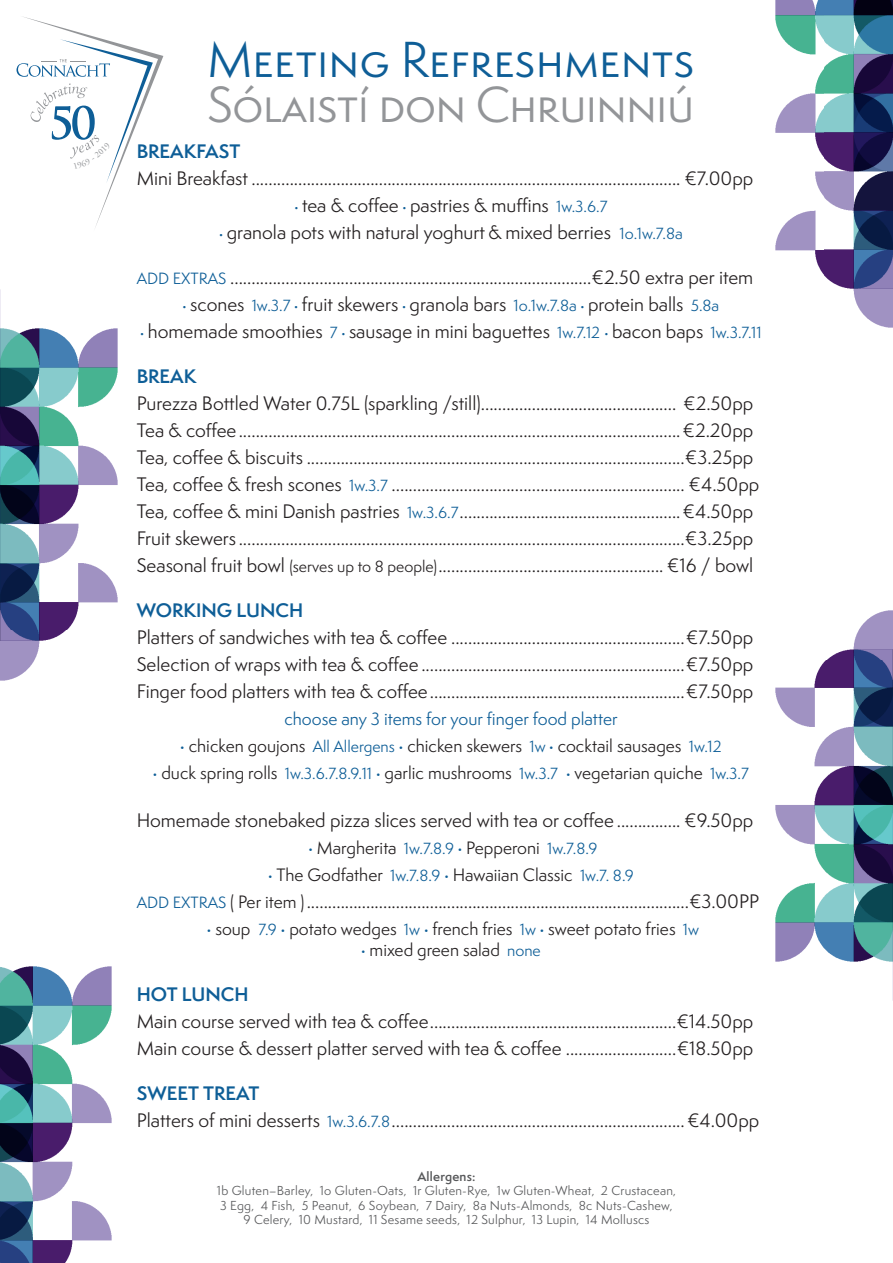
<style>
.page{position:relative;width:893px;height:1263px;background:#fff}
.page>*{position:absolute;margin:0;border:0;box-sizing:border-box;transform-origin:0 0}
.t1{font:46.5px "Semplicita Pro";letter-spacing:-.02em;color:#939598}
.t2{font:46.5px "Semplicita Pro";color:#0e5e97}
.t3{font:18px "Semplicita Pro";color:#231f20}
.t4{font:600 18px "Semplicita Pro";color:#0e5e97}
.t5{font:16.5px "Semplicita Pro";color:#231f20}
.t6{font:16.5px "Semplicita Pro";color:#0e5e97}
.t7{font:12px "Semplicita Pro";letter-spacing:.02em;color:#57585a}
.t8{font:600 12px "Semplicita Pro";letter-spacing:.02em;color:#57585a}
.s1{font-family:"Mrs Eaves OT";font-size:15px;color:#0e5e97}
.s2{font-size:15px;color:#0e5e97}
.s3{font-size:15px}
.s4{font-family:"Mrs Eaves OT";color:#0e5e97}
.s5{font-size:15px;color:#0c5e99}
.s6{font-size:16.5px}
</style>
<div class="page">
<img style="left:776px;top:660px;width:117px;height:341px">
<img style="left:827px;top:610px;width:66px;height:50px">
<img style="left:823px;top:0;width:70px;height:328px">
<img style="left:776px;top:0;width:47px;height:274px">
<img style="left:0;top:966px;width:111px;height:297px">
<img style="left:0;top:290px;width:117px;height:341px">
<img style="left:0;top:631px;width:65px;height:49px">
<svg style="left:17px;top:16px;width:146px;height:211px"></svg>
<p class="t2" style="left:207px;top:27px;width:488px">Meeting Refreshments</p>
<p class="t1" style="left:208px;top:72px;width:488px">Sólaistí don Chruinniú</p>
<p class="t4" style="left:137px;top:138px;width:105px">BREAKFAST</p>
<p class="t3" style="left:137px;top:166px;width:618px">Mini Breakfast ..................................................................................................... €7.00pp</p>
<p class="t3" style="left:294px;top:193px;width:315px"><span class="s1">•</span> tea &amp; coffee <span class="s1">•</span> pastries &amp; muffins <span class="s2">1w.3.6.7</span></p>
<p class="t3" style="left:219px;top:220px;width:465px"><span class="s1">•</span> granola pots with natural yoghurt &amp; mixed berries <span class="s2">1o.1w.7.8a</span></p>
<p class="t3" style="left:137px;top:265px;width:618px"><span class="s2">ADD EXTRAS</span> .....................................................................................€2.50 extra per item</p>
<p class="t3" style="left:183px;top:292px;width:538px"><span class="s1">•</span> scones <span class="s2">1w.3.7</span> <span class="s1">•</span> fruit skewers <span class="s1">•</span> granola bars <span class="s2">1o.1w.7.8a</span> <span class="s1">•</span> protein balls <span class="s2">5.8a</span></p>
<p class="t3" style="left:140px;top:319px;width:623px"><span class="s1">•</span> homemade smoothies <span class="s2">7</span> <span class="s1">•</span> sausage in mini baguettes <span class="s2">1w.7.12</span> <span class="s1">•</span> bacon baps <span class="s2">1w.3.7.11</span></p>
<p class="t4" style="left:137px;top:363px;width:61px">BREAK</p>
<p class="t3" style="left:137px;top:391px;width:618px">Purezza Bottled Water 0.75L (sparkling /still).............................................. €2.50pp</p>
<p class="t3" style="left:137px;top:418px;width:618px">Tea &amp; coffee........................................................................................................€2.20pp</p>
<p class="t3" style="left:137px;top:445px;width:618px">Tea, coffee &amp; biscuits .........................................................................................€3.25pp</p>
<p class="t3" style="left:137px;top:472px;width:624px">Tea, coffee &amp; fresh scones <span class="s2">1w.3.7</span> ..................................................................... €4.50pp</p>
<p class="t3" style="left:137px;top:499px;width:618px">Tea, coffee &amp; mini Danish pastries <span class="s2">1w.3.6.7</span>....................................................€4.50pp</p>
<p class="t3" style="left:137px;top:526px;width:618px">Fruit skewers .........................................................................................................€3.25pp</p>
<p class="t3" style="left:137px;top:553px;width:618px">Seasonal fruit bowl <span class="s3">(serves up to 8 people)</span>..................................................... €16 / bowl</p>
<p class="t4" style="left:137px;top:597px;width:168px">WORKING LUNCH</p>
<p class="t3" style="left:137px;top:625px;width:618px">Platters of sandwiches with tea &amp; coffee .......................................................€7.50pp</p>
<p class="t3" style="left:137px;top:652px;width:618px">Selection of wraps with tea &amp; coffee ..............................................................€7.50pp</p>
<p class="t3" style="left:137px;top:679px;width:618px">Finger food platters with tea &amp; coffee............................................................€7.50pp</p>
<p class="t6" style="left:284px;top:707px;width:335px">choose any 3 items for your finger food platter</p>
<p class="t5" style="left:180px;top:734px;width:543px"><span class="s4">•</span> chicken goujons <span class="s2">All Allergens</span> <span class="s4">•</span> chicken skewers <span class="s2">1w</span> <span class="s4">•</span> cocktail sausages <span class="s2">1w.12</span></p>
<p class="t5" style="left:153px;top:761px;width:597px"><span class="s4">•</span> duck spring rolls <span class="s2">1w.3.6.7.8.9.11</span> <span class="s4">•</span> garlic mushrooms <span class="s2">1w.3.7</span> <span class="s4">•</span> vegetarian quiche <span class="s2">1w.3.7</span></p>
<p class="t3" style="left:137px;top:808px;width:618px">Homemade stonebaked pizza slices served with tea or coffee ............... €9.50pp</p>
<p class="t5" style="left:309px;top:836px;width:290px"><span class="s4">•</span> Margherita <span class="s2">1w.7.</span><span class="s5">8</span><span class="s2">.9</span> <span class="s4">•</span> Pepperoni <span class="s2">1w.7.8.9</span></p>
<p class="t5" style="left:268px;top:863px;width:367px"><span class="s4">•</span> The Godfather <span class="s2">1w.7.8.9</span> <span class="s4">•</span> Hawaiian Classic <span class="s2">1w.7. 8.9</span></p>
<p class="t3" style="left:137px;top:889px;width:624px"><span class="s2">ADD EXTRAS</span> <span class="s6">( Per item )</span> ..........................................................................................€3.00PP</p>
<p class="t5" style="left:207px;top:917px;width:494px"><span class="s4">•</span> soup <span class="s2">7.9</span> <span class="s4">•</span> potato wedges <span class="s2">1w</span> <span class="s4">•</span> french fries <span class="s2">1w</span> <span class="s4">•</span> sweet potato fries <span class="s2">1w</span></p>
<p class="t5" style="left:361px;top:938px;width:181px"><span class="s4">•</span> mixed green salad <span class="s2">none</span></p>
<p class="t4" style="left:137px;top:981px;width:113px">HOT LUNCH</p>
<p class="t3" style="left:137px;top:1009px;width:618px">Main course served with tea &amp; coffee..........................................................€14.50pp</p>
<p class="t3" style="left:137px;top:1036px;width:618px">Main course &amp; dessert platter served with tea &amp; coffee ..........................€18.50pp</p>
<p class="t4" style="left:137px;top:1080px;width:124px">SWEET TREAT</p>
<p class="t3" style="left:137px;top:1108px;width:624px">Platters of mini desserts <span class="s2">1w.3.6.7.8</span>.....................................................................€4.00pp</p>
<p class="t8" style="left:417px;top:1167px;width:60px">Allergens:</p>
<p class="t7" style="left:217px;top:1182px;width:461px">1b Gluten–Barley, 1o Gluten-Oats, 1r Gluten-Rye, 1w Gluten-Wheat, 2 Crustacean,</p>
<p class="t7" style="left:220px;top:1197px;width:454px">3 Egg, 4 Fish, 5 Peanut, 6 Soybean, 7 Dairy, 8a Nuts-Almonds, 8c Nuts-Cashew,</p>
<p class="t7" style="left:244px;top:1211px;width:407px">9 Celery, 10 Mustard, 11 Sesame seeds, 12 Sulphur, 13 Lupin, 14 Molluscs</p>
</div>
